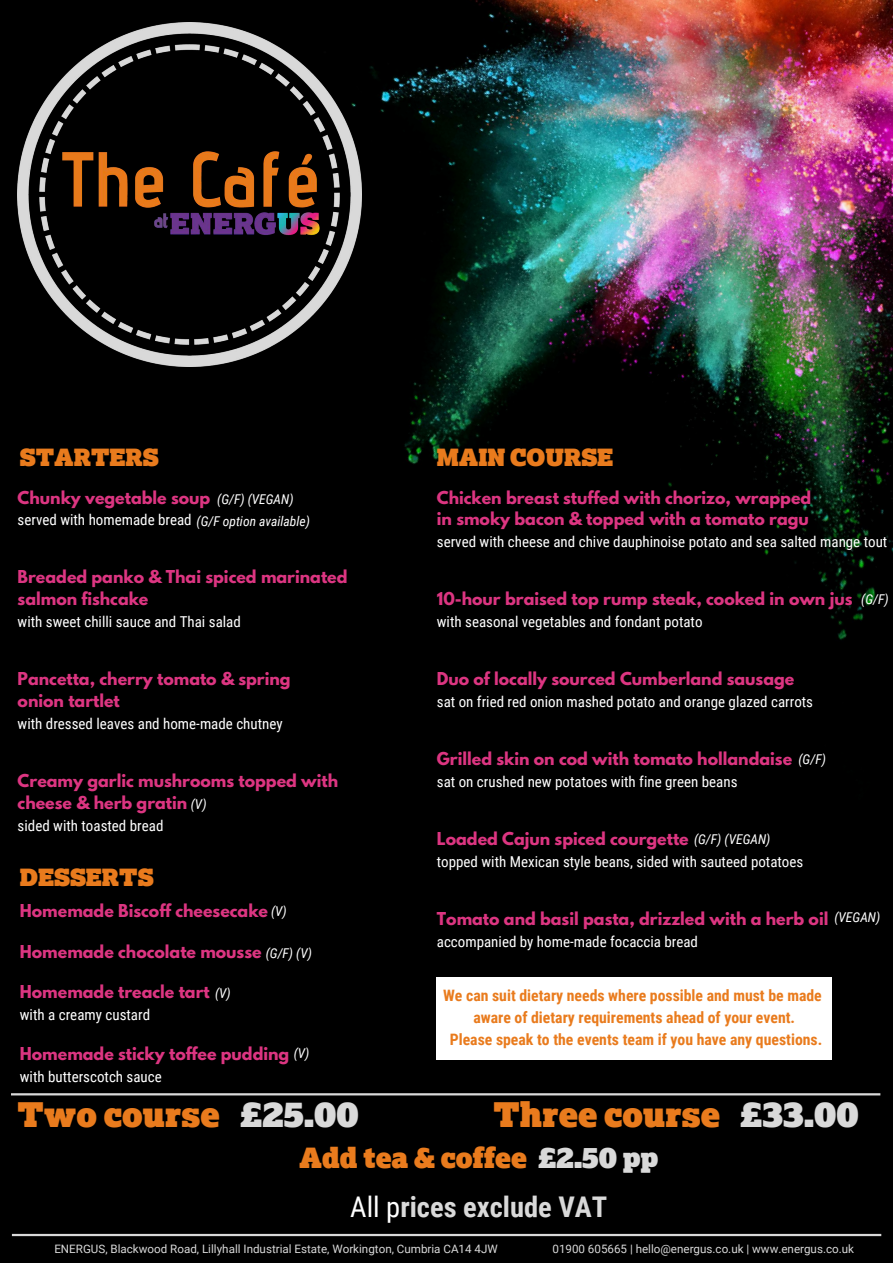
<style>
.page{position:relative;width:893px;height:1263px;background:#000}
.page>*{position:absolute;margin:0;border:0;box-sizing:border-box;transform-origin:0 0}
.t1{font:33.75px "Lexia Advertising";color:#e97b1d}
.t2{font:700 28.5px "Roboto Condensed";color:#d9d9d9}
.t3{font:27.75px "Lexia Advertising";color:#e97b1d}
.t4{font:23.62px "Lexia Advertising";color:#e97b1d}
.t5{font:700 15.75px/21.9px "League Spartan";color:#dc3581}
.t6{font:700 15.75px/21.9px "Roboto Condensed";color:#e97b1d;text-align:center}
.t7{font:15px "Roboto Condensed";color:#fff}
.t8{font:italic 13.5px "Roboto Condensed";color:#fff}
.t9{font:11.62px "Roboto";color:#d9d9d9}
.s1{color:#d9d9d9}
.s2{font-weight:400;color:#fff}
</style>
<div class="page">
<img style="left:17px;top:0;width:876px;height:640px">
<img style="left:18px;top:23px;width:343px;height:344px">
<div style="left:437px;top:977px;width:395px;height:83px;background:#fff"></div>
<hr style="left:11px;top:1093px;width:869px;height:2px;background:#d9d9d9">
<hr style="left:12px;top:1234px;width:869px;height:2px;background:#d9d9d9">
<h3 class="t4" style="left:20px;top:448px;width:140px">STARTERS</h3>
<h3 class="t4" style="left:437px;top:448px;width:178px">MAIN COURSE</h3>
<p class="t5" style="left:18px;top:488px;width:194px">Chunky vegetable soup</p>
<p class="t7" style="left:18px;top:511px;width:176px">served with homemade bread</p>
<p class="t5" style="left:437px;top:488px;width:376px">Chicken breast stuffed with chorizo, wrapped in smoky bacon &amp; topped with a tomato ragu</p>
<p class="t7" style="left:437px;top:533px;width:452px">served with cheese and chive dauphinoise potato and sea salted mange tout</p>
<p class="t8" style="left:217px;top:492px;width:78px">(G/F) (VEGAN)</p>
<p class="t8" style="left:197px;top:513px;width:115px">(G/F option available)</p>
<p class="t5" style="left:18px;top:568px;width:331px">Breaded panko &amp; Thai spiced marinated salmon fishcake</p>
<p class="t7" style="left:18px;top:613px;width:225px">with sweet chilli sauce and Thai salad</p>
<p class="t5" style="left:18px;top:670px;width:275px">Pancetta, cherry tomato &amp; spring onion tartlet</p>
<p class="t7" style="left:18px;top:715px;width:267px">with dressed leaves and home-made chutney</p>
<p class="t5" style="left:18px;top:772px;width:322px">Creamy garlic mushrooms topped with cheese &amp; herb gratin</p>
<p class="t7" style="left:18px;top:817px;width:147px">sided with toasted bread</p>
<p class="t8" style="left:191px;top:797px;width:17px">(V)</p>
<h3 class="t4" style="left:20px;top:868px;width:135px">DESSERTS</h3>
<p class="t5" style="left:20px;top:902px;width:250px">Homemade Biscoff cheesecake</p>
<p class="t5" style="left:20px;top:942px;width:243px">Homemade chocolate mousse</p>
<p class="t5" style="left:20px;top:983px;width:191px">Homemade treacle tart</p>
<p class="t7" style="left:20px;top:1006px;width:132px">with a creamy custard</p>
<p class="t5" style="left:20px;top:1044px;width:271px">Homemade sticky toffee pudding</p>
<p class="t7" style="left:20px;top:1067px;width:143px">with butterscotch sauce</p>
<p class="t8" style="left:271px;top:903px;width:17px">(V)</p>
<p class="t8" style="left:266px;top:946px;width:48px">(G/F) (V)</p>
<p class="t8" style="left:215px;top:985px;width:17px">(V)</p>
<p class="t8" style="left:294px;top:1045px;width:17px">(V)</p>
<p class="t5" style="left:437px;top:590px;width:417px">10-hour braised top rump steak, cooked in own jus</p>
<p class="t7" style="left:437px;top:613px;width:267px">with seasonal vegetables and fondant potato</p>
<p class="t8" style="left:861px;top:591px;width:29px">(G/F)</p>
<p class="t5" style="left:437px;top:670px;width:359px">Duo of locally sourced Cumberland sausage</p>
<p class="t7" style="left:437px;top:693px;width:378px">sat on fried red onion mashed potato and orange glazed carrots</p>
<p class="t5" style="left:437px;top:750px;width:357px">Grilled skin on cod with tomato hollandaise</p>
<p class="t7" style="left:437px;top:773px;width:302px">sat on crushed new potatoes with fine green beans</p>
<p class="t8" style="left:798px;top:751px;width:29px">(G/F)</p>
<p class="t5" style="left:437px;top:830px;width:253px">Loaded Cajun spiced courgette</p>
<p class="t7" style="left:437px;top:853px;width:368px">topped with Mexican style beans, sided with sauteed potatoes</p>
<p class="t8" style="left:694px;top:832px;width:78px">(G/F) (VEGAN)</p>
<p class="t8" style="left:834px;top:909px;width:47px">(VEGAN)</p>
<p class="t5" style="left:437px;top:909px;width:393px">Tomato and basil pasta, drizzled with a herb oil</p>
<p class="t7" style="left:437px;top:933px;width:263px">accompanied by home-made focaccia bread</p>
<p class="t6" style="left:443px;top:984px;width:381px">We can suit dietary needs where possible and must be made aware of dietary requirements ahead of your event.<br>Please speak to the events team if you have any questions.</p>
<h1 class="t1" style="left:18px;top:1101px;width:342px">Two course <span class="s1">£25.00</span></h1>
<h1 class="t1" style="left:493px;top:1101px;width:366px">Three course <span class="s1">£33.00</span></h1>
<h3 class="t3" style="left:299px;top:1146px;width:361px">Add tea &amp; coffee <span class="s1">£2.50 pp</span></h3>
<h2 class="t2" style="left:350px;top:1190px;width:259px"><span class="s2">All p</span>rices exclude VAT</h2>
<p class="t9" style="left:54px;top:1242px;width:445px">ENERGUS, Blackwood Road, Lillyhall Industrial Estate, Workington, Cumbria CA14 4JW</p>
<p class="t9" style="left:552px;top:1242px;width:303px">01900 605665 | hello@energus.co.uk | www.energus.co.uk</p>
</div>
